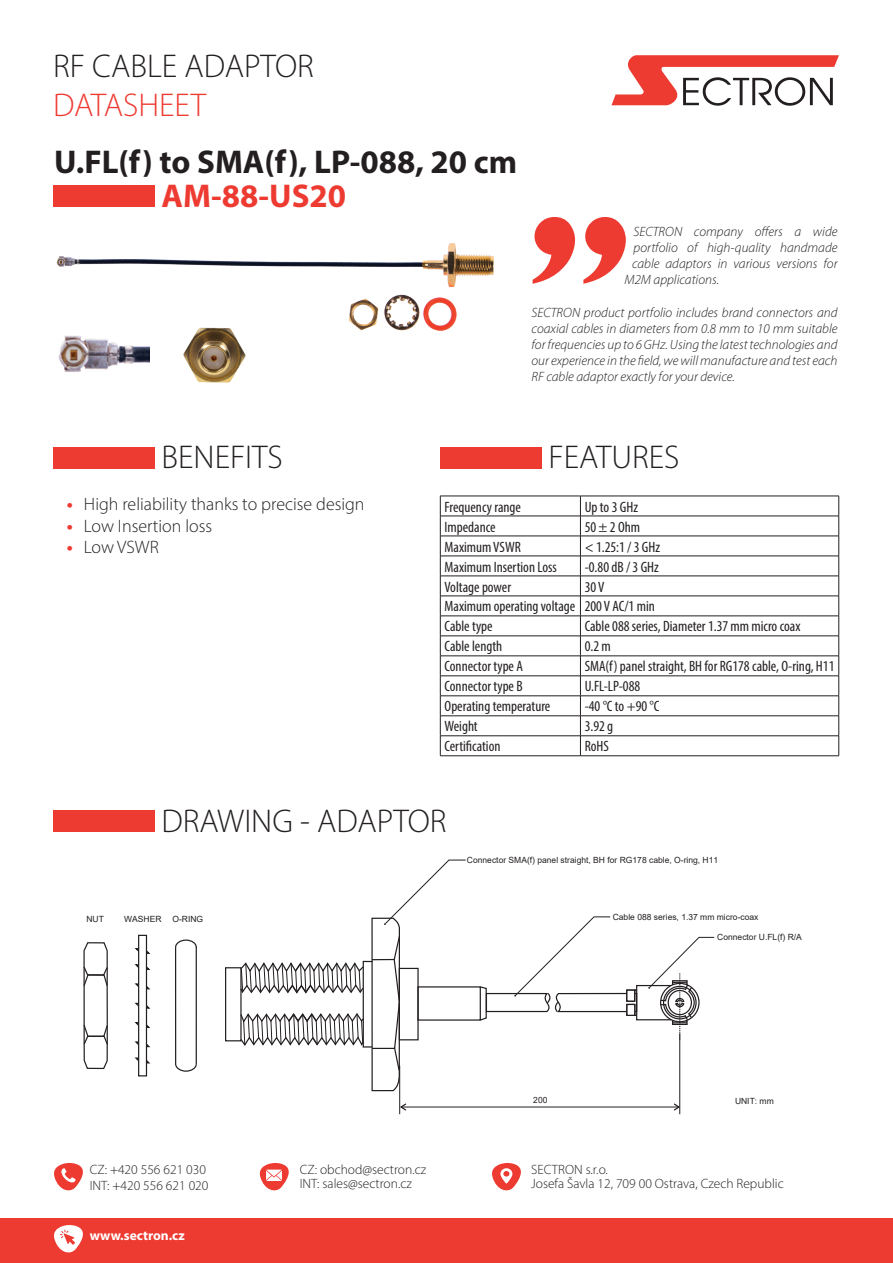
<style>
.page{position:relative;width:893px;height:1263px;background:#fff}
.page>*{position:absolute;margin:0;border:0;box-sizing:border-box;transform-origin:0 0}
.t1{font:300 33px "Myriad Pro";color:#231f20}
.t2{font:700 33px "Myriad Pro";color:#231f20}
.t3{font:700 33px "Myriad Pro";color:#ee3b32}
.t4{font:300 33px "Myriad Pro";color:#ee3b32}
.t5{font:300 18px "Myriad Pro";color:#231f20}
.t6{font:condensed 15px/20px "Myriad Pro";color:#231f20}
.t7{font:italic 300 13.5px/16.2px "Myriad Pro";color:#231f20;text-align:justify}
.t8{font:300 13.5px/13.5px "Myriad Pro";color:#231f20}
.t9{font:700 13.5px "Myriad Pro";color:#fff}
.t10{font:8.55px "Arial";color:#231f20}
.s1{font-weight:700;color:#ee3b32}
</style>
<div class="page">
<svg style="left:611px;top:55px;width:228px;height:51px"></svg>
<div style="left:0;top:1218px;width:893px;height:45px;background:#ee3b32"></div>
<svg style="left:54px;top:1225px;width:29px;height:27px"></svg>
<svg style="left:54px;top:1163px;width:29px;height:27px"></svg>
<svg style="left:260px;top:1163px;width:29px;height:27px"></svg>
<svg style="left:492px;top:1163px;width:29px;height:27px"></svg>
<div style="left:53px;top:185px;width:102px;height:22px;background:#ee3b32"></div>
<div style="left:53px;top:447px;width:102px;height:21px;background:#ee3b32"></div>
<div style="left:53px;top:810px;width:102px;height:21px;background:#ee3b32"></div>
<div style="left:440px;top:447px;width:102px;height:21px;background:#ee3b32"></div>
<svg style="left:533px;top:217px;width:93px;height:67px"></svg>
<img style="left:56px;top:243px;width:438px;height:88px">
<img style="left:58px;top:336px;width:91px;height:36px">
<img style="left:167px;top:322px;width:95px;height:61px">
<div style="left:636px;top:985px;width:35px;height:35px;border:1px solid #231f20"></div>
<hr style="left:679px;top:1033px;width:1px;height:81px;background:#231f20">
<hr style="left:402px;top:1107px;width:276px;height:1px;background:#231f20">
<svg style="left:400px;top:1102px;width:8px;height:10px"></svg>
<svg style="left:672px;top:1102px;width:9px;height:10px"></svg>
<svg style="left:648px;top:937px;width:67px;height:104px"></svg>
<hr style="left:399px;top:1065px;width:1px;height:49px;background:#231f20">
<div style="left:225px;top:967px;width:17px;height:74px;border:1px solid #231f20"></div>
<svg style="left:239px;top:859px;width:227px;height:233px"></svg>
<div style="left:399px;top:968px;width:20px;height:72px;border:1px solid #231f20"></div>
<div style="left:417px;top:986px;width:64px;height:35px;border:1px solid #231f20"></div>
<svg style="left:83px;top:942px;width:25px;height:128px"></svg>
<svg style="left:175px;top:939px;width:22px;height:9px"></svg>
<svg style="left:175px;top:1063px;width:22px;height:9px"></svg>
<hr style="left:175px;top:947px;width:1px;height:117px;background:#231f20">
<hr style="left:196px;top:947px;width:1px;height:117px;background:#231f20">
<div style="left:138px;top:935px;width:9px;height:141px;border:1px solid #231f20"></div>
<svg style="left:134px;top:1057px;width:17px;height:7px"></svg>
<svg style="left:134px;top:1041px;width:17px;height:7px"></svg>
<svg style="left:134px;top:1021px;width:17px;height:8px"></svg>
<svg style="left:134px;top:1002px;width:17px;height:7px"></svg>
<svg style="left:134px;top:983px;width:17px;height:7px"></svg>
<svg style="left:134px;top:963px;width:17px;height:8px"></svg>
<svg style="left:134px;top:947px;width:17px;height:7px"></svg>
<svg style="left:479px;top:916px;width:159px;height:105px"></svg>
<hr style="left:440px;top:496px;width:140px;height:1px;background:#231f20">
<hr style="left:580px;top:496px;width:259px;height:1px;background:#231f20">
<hr style="left:440px;top:516px;width:140px;height:1px;background:#231f20">
<hr style="left:580px;top:516px;width:259px;height:1px;background:#231f20">
<hr style="left:440px;top:536px;width:140px;height:1px;background:#231f20">
<hr style="left:580px;top:536px;width:259px;height:1px;background:#231f20">
<hr style="left:440px;top:556px;width:140px;height:1px;background:#231f20">
<hr style="left:580px;top:556px;width:259px;height:1px;background:#231f20">
<hr style="left:440px;top:576px;width:140px;height:1px;background:#231f20">
<hr style="left:580px;top:576px;width:259px;height:1px;background:#231f20">
<hr style="left:440px;top:596px;width:140px;height:1px;background:#231f20">
<hr style="left:580px;top:596px;width:259px;height:1px;background:#231f20">
<hr style="left:440px;top:616px;width:140px;height:1px;background:#231f20">
<hr style="left:580px;top:616px;width:259px;height:1px;background:#231f20">
<hr style="left:440px;top:636px;width:140px;height:1px;background:#231f20">
<hr style="left:580px;top:636px;width:259px;height:1px;background:#231f20">
<hr style="left:440px;top:656px;width:140px;height:1px;background:#231f20">
<hr style="left:580px;top:656px;width:259px;height:1px;background:#231f20">
<hr style="left:440px;top:675px;width:140px;height:1px;background:#231f20">
<hr style="left:580px;top:675px;width:259px;height:1px;background:#231f20">
<hr style="left:440px;top:695px;width:140px;height:1px;background:#231f20">
<hr style="left:580px;top:695px;width:259px;height:1px;background:#231f20">
<hr style="left:440px;top:715px;width:140px;height:1px;background:#231f20">
<hr style="left:580px;top:715px;width:259px;height:1px;background:#231f20">
<hr style="left:440px;top:735px;width:140px;height:1px;background:#231f20">
<svg style="left:440px;top:496px;width:1px;height:259px"></svg>
<hr style="left:580px;top:735px;width:259px;height:1px;background:#231f20">
<svg style="left:580px;top:496px;width:1px;height:259px"></svg>
<svg style="left:838px;top:496px;width:1px;height:259px"></svg>
<hr style="left:440px;top:755px;width:140px;height:1px;background:#231f20">
<hr style="left:580px;top:755px;width:259px;height:1px;background:#231f20">
<h1 class="t1" style="left:53px;top:46px;width:262px">RF CABLE ADAPTOR</h1>
<h1 class="t4" style="left:53px;top:85px;width:154px">DATASHEET</h1>
<h1 class="t2" style="left:54px;top:140px;width:465px">U.FL(f) to SMA(f), LP-088, 20 cm</h1>
<h1 class="t3" style="left:162px;top:174px;width:186px">AM-88-US20</h1>
<p class="t7" style="left:633px;top:223px;width:206px">SECTRON company offers a wide</p>
<p class="t7" style="left:633px;top:239px;width:206px">portfolio of high-quality handmade</p>
<p class="t7" style="left:632px;top:255px;width:207px">cable adaptors in various versions for</p>
<p class="t7" style="left:624px;top:271px;width:96px">M2M applications.</p>
<p class="t7" style="left:531px;top:304px;width:308px">SECTRON product portfolio includes brand connectors and coaxial cables in diameters from 0.8 mm to 10 mm suitable for frequencies up to 6 GHz. Using the latest technologies and our experience in the field, we will manufacture and test each RF cable adaptor exactly for your device.</p>
<h1 class="t1" style="left:162px;top:438px;width:123px">BENEFITS</h1>
<h1 class="t1" style="left:549px;top:438px;width:132px">FEATURES</h1>
<p class="t5" style="left:67px;top:493px;width:299px"><span class="s1">•</span> High reliability thanks to precise design</p>
<p class="t5" style="left:67px;top:515px;width:147px"><span class="s1">•</span> Low Insertion loss</p>
<p class="t5" style="left:67px;top:537px;width:94px"><span class="s1">•</span> Low VSWR</p>
<p class="t6" style="left:445px;top:496px;width:78px">Frequency range</p>
<p class="t6" style="left:585px;top:496px;width:55px">Up to 3 GHz</p>
<p class="t6" style="left:445px;top:516px;width:53px">Impedance</p>
<p class="t6" style="left:585px;top:516px;width:57px">50 ± 2 Ohm</p>
<p class="t6" style="left:445px;top:536px;width:78px">Maximum VSWR</p>
<p class="t6" style="left:585px;top:536px;width:77px">&lt; 1.25:1 / 3 GHz</p>
<p class="t6" style="left:445px;top:556px;width:114px">Maximum Insertion Loss</p>
<p class="t6" style="left:585px;top:556px;width:76px">-0.80 dB / 3 GHz</p>
<p class="t6" style="left:445px;top:576px;width:68px">Voltage power</p>
<p class="t6" style="left:445px;top:576px;width:212px;text-indent:140px">30 V<br>Maximum operating voltage 200 V AC/1 min<br>Cable type</p>
<p class="t6" style="left:585px;top:616px;width:217px">Cable 088 series, Diameter 1.37 mm micro coax</p>
<p class="t6" style="left:445px;top:636px;width:59px">Cable length</p>
<p class="t6" style="left:585px;top:636px;width:28px">0.2 m</p>
<p class="t6" style="left:445px;top:656px;width:80px">Connector type A</p>
<p class="t6" style="left:585px;top:656px;width:251px">SMA(f) panel straight, BH for RG178 cable, O-ring, H11</p>
<p class="t6" style="left:445px;top:676px;width:80px">Connector type B</p>
<p class="t6" style="left:585px;top:676px;width:57px">U.FL-LP-088</p>
<p class="t6" style="left:445px;top:696px;width:107px">Operating temperature</p>
<p class="t6" style="left:585px;top:696px;width:76px">-40 °C to +90 °C</p>
<p class="t6" style="left:445px;top:716px;width:35px">Weight</p>
<p class="t6" style="left:585px;top:716px;width:30px">3.92 g</p>
<p class="t6" style="left:445px;top:736px;width:58px">Certification</p>
<p class="t6" style="left:585px;top:736px;width:26px">RoHS</p>
<h1 class="t1" style="left:162px;top:801px;width:287px">DRAWING - ADAPTOR</h1>
<p class="t10" style="left:86px;top:913px;width:19px">NUT</p>
<p class="t10" style="left:124px;top:913px;width:39px">WASHER</p>
<p class="t10" style="left:172px;top:913px;width:32px">O-RING</p>
<p class="t10" style="left:467px;top:854px;width:253px">Connector SMA(f) panel straight, BH for RG178 cable, O-ring, H11</p>
<p class="t10" style="left:613px;top:911px;width:147px">Cable 088 series, 1.37 mm micro-coax</p>
<p class="t10" style="left:717px;top:931px;width:86px">Connector U.FL(f) R/A</p>
<p class="t10" style="left:533px;top:1094px;width:16px">200</p>
<p class="t10" style="left:735px;top:1095px;width:40px">UNIT: mm</p>
<p class="t8" style="left:90px;top:1161px;width:120px;line-height:16.2px">CZ: +420 556 621 030<br>INT: +420 556 621 020</p>
<p class="t8" style="left:300px;top:1163px;width:128px">CZ: obchod@sectron.cz<br>INT: sales@sectron.cz</p>
<p class="t8" style="left:531px;top:1163px;width:254px">SECTRON s.r.o.<br>Josefa Šavla 12, 709 00 Ostrava, Czech Republic</p>
<p class="t10" style="left:555px;top:1167px;width:32px">O-RING</p>
<p class="t9" style="left:90px;top:1226px;width:97px">www.sectron.cz</p>
</div>
